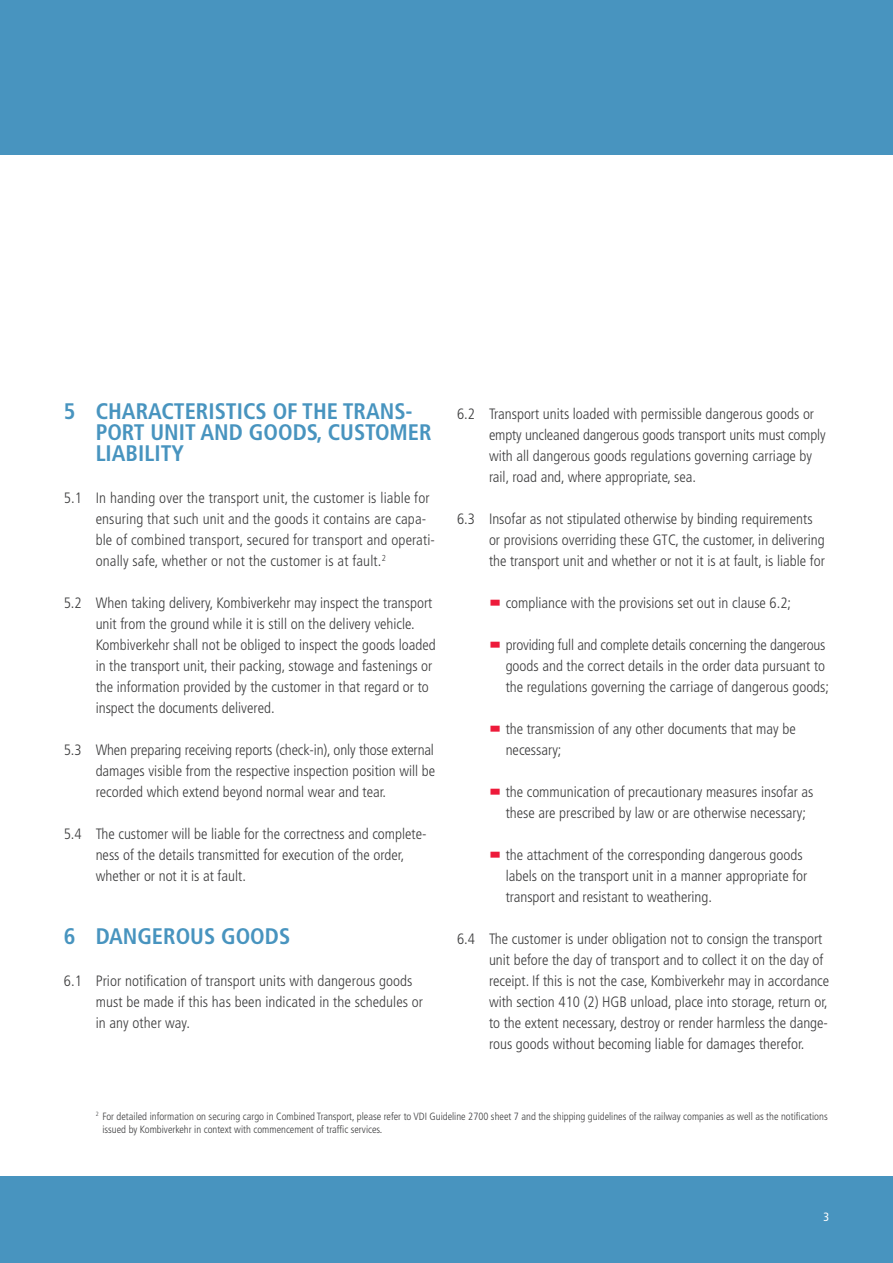
<style>
.page{position:relative;width:893px;height:1263px;background:#fff}
.page>*{position:absolute;margin:0;border:0;box-sizing:border-box;transform-origin:0 0}
.t1{font:700 condensed 22.5px/21px "Frutiger";color:#4894bf}
.t2{font:300 condensed 15px/21px "Frutiger";color:#3e3e3f}
.t3{font:condensed 12px "Frutiger";color:#fff}
.t4{font:300 condensed 10.5px/13.5px "Frutiger";color:#3e3e3f}
</style>
<div class="page">
<div style="left:0;top:0;width:893px;height:155px;background:#4894bf"></div>
<div style="left:0;top:1176px;width:893px;height:87px;background:#4894bf"></div>
<h1 class="t1" style="left:96px;top:401px;width:338px;text-indent:-32px">5 CHARACTERISTICS OF THE TRANS-<br>PORT UNIT AND GOODS, CUSTOMER<br>LIABILITY</h1>
<p class="t2" style="left:96px;top:487px;width:341px;text-indent:-32px">5.1 In handing over the transport unit, the customer is liable for ensuring that such unit and the goods it contains are capa&shy;ble of combined transport, secured for transport and operati&shy;onally safe, whether or not the customer is at fault.<sup>2</sup></p>
<p class="t2" style="left:96px;top:592px;width:342px;text-indent:-32px">5.2 When taking delivery, Kombiverkehr may inspect the transport unit from the ground while it is still on the delivery vehicle.<br>Kombiverkehr shall not be obliged to inspect the goods loaded in the transport unit, their packing, stowage and fastenings or the information provided by the customer in that regard or to inspect the documents delivered.</p>
<p class="t2" style="left:96px;top:739px;width:341px;text-align:justify;text-indent:-32px">5.3 When preparing receiving reports (check-in), only those external damages visible from the respective inspection position will be recorded which extend beyond normal wear and tear.</p>
<p class="t2" style="left:96px;top:823px;width:331px;text-indent:-32px">5.4 The customer will be liable for the correctness and complete&shy;ness of the details transmitted for execution of the order, whether or not it is at fault.</p>
<h1 class="t1" style="left:64px;top:926px;width:228px">6 DANGEROUS GOODS</h1>
<p class="t2" style="left:96px;top:970px;width:329px;text-indent:-32px">6.1 Prior notification of transport units with dangerous goods must be made if this has been indicated in the schedules or in any other way.</p>
<p class="t2" style="left:489px;top:403px;width:338px;text-indent:-32px">6.2 Transport units loaded with permissible dangerous goods or empty uncleaned dangerous goods transport units must comply with all dangerous goods regulations governing carriage by rail, road and, where appropriate, sea.</p>
<p class="t2" style="left:489px;top:508px;width:337px;text-indent:-32px">6.3 Insofar as not stipulated otherwise by binding requirements or provisions overriding these GTC, the customer, in delivering the transport unit and whether or not it is at fault, is liable for</p>
<p class="t2" style="left:506px;top:592px;width:287px">compliance with the provisions set out in clause 6.2;</p>
<p class="t2" style="left:506px;top:634px;width:325px">providing full and complete details concerning the dangerous goods and the correct details in the order data pursuant to the regulations governing the carriage of dangerous goods;</p>
<p class="t2" style="left:506px;top:718px;width:292px">the transmission of any other documents that may be necessary;</p>
<p class="t2" style="left:506px;top:781px;width:309px">the communication of precautionary measures insofar as these are prescribed by law or are otherwise necessary;</p>
<p class="t2" style="left:506px;top:844px;width:303px">the attachment of the corresponding dangerous goods labels on the transport unit in a manner appropriate for transport and resistant to weathering.</p>
<p class="t2" style="left:489px;top:928px;width:342px;text-indent:-32px">6.4 The customer is under obligation not to consign the transport unit before the day of transport and to collect it on the day of receipt. If this is not the case, Kombiverkehr may in accordance with section 410 (2) HGB unload, place into storage, return or, to the extent necessary, destroy or render harmless the dange&shy;rous goods without becoming liable for damages therefor.</p>
<p class="t4" style="left:102px;top:1109px;width:727px;text-indent:-7px"><sup>2</sup> For detailed information on securing cargo in Combined Transport, please refer to VDI Guideline 2700 sheet 7 and the shipping guidelines of the railway companies as well as the notifications issued by Kombiverkehr in context with commencement of traffic services.</p>
<p class="t3" style="left:823px;top:1210px;width:7px">3</p>
</div>
